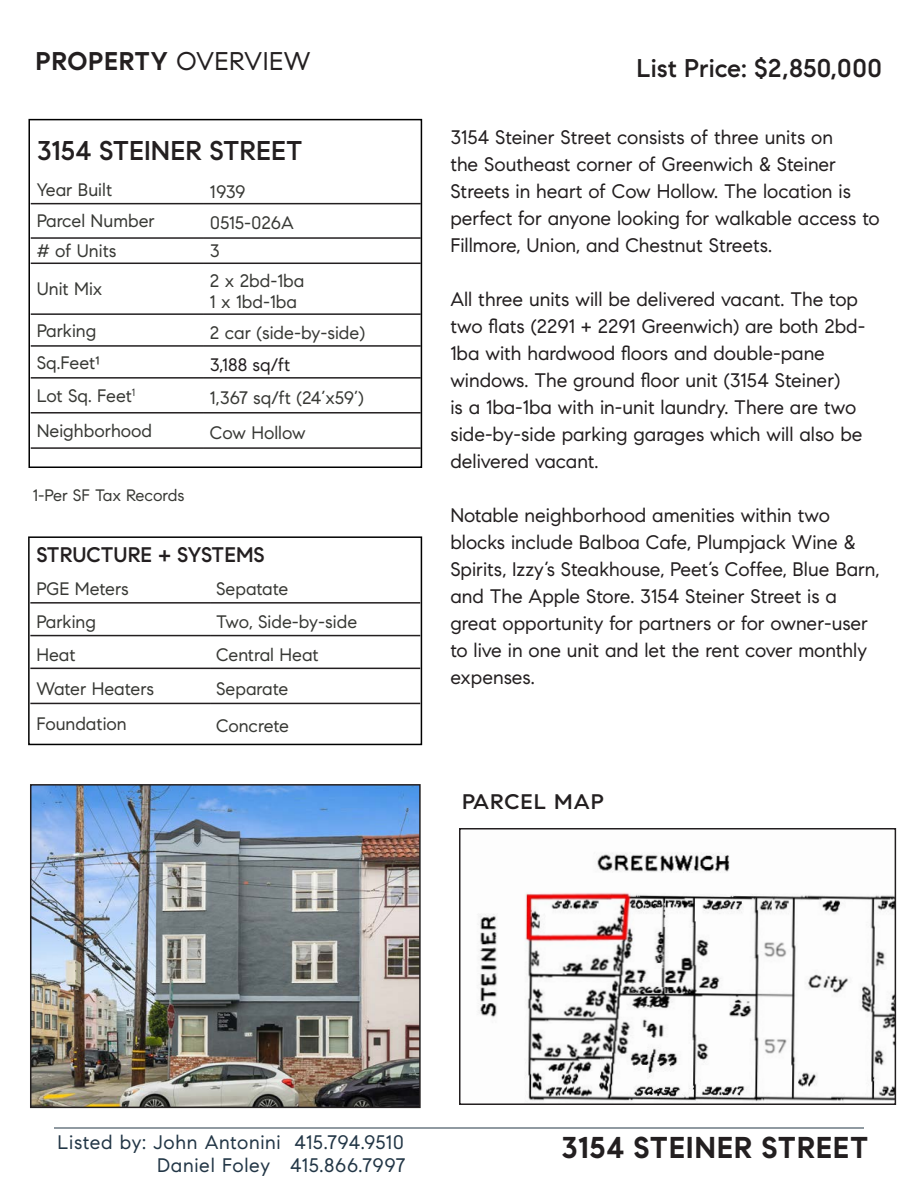
<style>
.page{position:relative;width:918px;height:1188px;background:#fff}
.page>*{position:absolute;margin:0;border:0;box-sizing:border-box;transform-origin:0 0}
.t1{font:700 30px "Compass Sans";letter-spacing:.02em;color:#231f20}
.t2{font:500 27px "Compass Sans";color:#231f20}
.t3{font:500 25.5px "Compass Sans";color:#231f20}
.t4{font:700 25.5px "Compass Sans";letter-spacing:.02em;color:#231f20}
.t5{font:500 21px "Compass Sans";color:#231f20}
.t6{font:500 21px "Compass Sans";letter-spacing:.04em;color:#231f20;scale:1.06 1}
.t7{font:19.5px/27px "Compass Sans";color:#231f20}
.t8{font:19.5px/23.4px "Compass Sans";letter-spacing:.035em;color:#223646;text-align:right}
.t9{font:18px "Compass Sans";color:#383935}
.t10{font:18px "Compass Sans";color:#231f20}
.t11{font:16.5px "Compass Sans";color:#383935}
.s1{font-weight:400}
</style>
<div class="page">
<hr style="left:54px;top:1128px;width:810px;height:1px;background:#233645">
<svg style="left:31px;top:202px;width:388px;height:1px"></svg>
<svg style="left:31px;top:204px;width:388px;height:59px"></svg>
<hr style="left:31px;top:203px;width:173px;height:1px;background:#231f20">
<hr style="left:204px;top:203px;width:217px;height:1px;background:#231f20">
<hr style="left:31px;top:237px;width:173px;height:2px;background:#231f20">
<hr style="left:204px;top:237px;width:217px;height:2px;background:#231f20">
<hr style="left:31px;top:263px;width:173px;height:1px;background:#231f20">
<hr style="left:204px;top:263px;width:217px;height:1px;background:#231f20">
<hr style="left:31px;top:313px;width:173px;height:2px;background:#231f20">
<hr style="left:204px;top:313px;width:217px;height:2px;background:#231f20">
<hr style="left:31px;top:345px;width:173px;height:2px;background:#231f20">
<hr style="left:204px;top:345px;width:217px;height:2px;background:#231f20">
<hr style="left:31px;top:377px;width:173px;height:2px;background:#231f20">
<hr style="left:204px;top:377px;width:217px;height:2px;background:#231f20">
<hr style="left:31px;top:412px;width:173px;height:2px;background:#231f20">
<hr style="left:204px;top:412px;width:217px;height:2px;background:#231f20">
<hr style="left:31px;top:447px;width:173px;height:2px;background:#231f20">
<hr style="left:204px;top:447px;width:217px;height:2px;background:#231f20">
<div style="left:28px;top:119px;width:394px;height:349px;border:2px solid #000"></div>
<svg style="left:31px;top:704px;width:388px;height:1px"></svg>
<svg style="left:31px;top:634px;width:388px;height:69px"></svg>
<hr style="left:30px;top:602px;width:180px;height:2px;background:#231f20">
<hr style="left:210px;top:602px;width:210px;height:2px;background:#231f20">
<hr style="left:30px;top:635px;width:180px;height:1px;background:#231f20">
<hr style="left:210px;top:635px;width:210px;height:1px;background:#231f20">
<hr style="left:30px;top:668px;width:180px;height:1px;background:#231f20">
<hr style="left:210px;top:668px;width:210px;height:1px;background:#231f20">
<hr style="left:30px;top:703px;width:180px;height:1px;background:#231f20">
<hr style="left:210px;top:703px;width:210px;height:1px;background:#231f20">
<div style="left:28px;top:536px;width:394px;height:209px;border:2px solid #000"></div>
<img style="left:478px;top:852px;width:415px;height:250px">
<div style="left:459px;top:828px;width:437px;height:277px;border:2px solid #231f20"></div>
<img style="left:33px;top:787px;width:385px;height:318px">
<div style="left:30px;top:784px;width:391px;height:324px;border:2px solid #231f20"></div>
<p class="t4" style="left:36px;top:45px;width:276px">PROPERTY <span class="s1">OVERVIEW</span></p>
<p class="t2" style="left:37px;top:135px;width:267px">3154 STEINER STREET</p>
<p class="t9" style="left:37px;top:179px;width:77px">Year Built</p>
<p class="t9" style="left:210px;top:181px;width:37px">1939</p>
<p class="t9" style="left:37px;top:210px;width:120px">Parcel Number</p>
<p class="t9" style="left:210px;top:212px;width:85px">0515-026A</p>
<p class="t9" style="left:37px;top:240px;width:81px"># of Units</p>
<p class="t9" style="left:210px;top:240px;width:11px">3</p>
<p class="t9" style="left:37px;top:278px;width:67px">Unit Mix</p>
<p class="t9" style="left:210px;top:270px;width:96px">2 x 2bd-1ba</p>
<p class="t9" style="left:210px;top:291px;width:89px">1 x 1bd-1ba</p>
<p class="t9" style="left:37px;top:320px;width:61px">Parking</p>
<p class="t9" style="left:210px;top:322px;width:157px">2 car (side-by-side)</p>
<p class="t9" style="left:37px;top:351px;width:65px">Sq.Feet¹</p>
<p class="t10" style="left:210px;top:353px;width:82px">3,188 sq/ft</p>
<p class="t9" style="left:37px;top:385px;width:100px">Lot Sq. Feet<sup>1</sup></p>
<p class="t9" style="left:210px;top:387px;width:155px">1,367 sq/ft (24’x59’)</p>
<p class="t9" style="left:37px;top:420px;width:117px">Neighborhood</p>
<p class="t9" style="left:210px;top:422px;width:97px">Cow Hollow</p>
<p class="t11" style="left:33px;top:485px;width:153px">1-Per SF Tax Records</p>
<p class="t5" style="left:36px;top:542px;width:230px">STRUCTURE + SYSTEMS</p>
<p class="t9" style="left:36px;top:578px;width:94px">PGE Meters</p>
<p class="t9" style="left:216px;top:578px;width:74px">Sepatate</p>
<p class="t9" style="left:36px;top:611px;width:61px">Parking</p>
<p class="t9" style="left:216px;top:611px;width:143px">Two, Side-by-side</p>
<p class="t9" style="left:36px;top:644px;width:41px">Heat</p>
<p class="t9" style="left:216px;top:644px;width:104px">Central Heat</p>
<p class="t9" style="left:36px;top:678px;width:119px">Water Heaters</p>
<p class="t9" style="left:216px;top:678px;width:74px">Separate</p>
<p class="t9" style="left:36px;top:713px;width:92px">Foundation</p>
<p class="t9" style="left:216px;top:715px;width:74px">Concrete</p>
<p class="t3" style="left:637px;top:53px;width:247px">List Price: $2,850,000</p>
<p class="t7" style="left:450px;top:124px;width:431px">3154 Steiner Street consists of three units on<br>the Southeast corner of Greenwich &amp; Steiner Streets in heart of Cow Hollow. The location is perfect for anyone looking for walkable access to Fillmore, Union, and Chestnut Streets.</p>
<p class="t7" style="left:450px;top:286px;width:417px">All three units will be delivered vacant. The top two flats (2291 + 2291 Greenwich) are both 2bd-1ba with hardwood floors and double-pane windows. The ground floor unit (3154 Steiner)<br>is a 1ba-1ba with in-unit laundry. There are two side-by-side parking garages which will also be delivered vacant.</p>
<p class="t7" style="left:450px;top:502px;width:431px">Notable neighborhood amenities within two blocks include Balboa Cafe, Plumpjack Wine &amp; Spirits, Izzy’s Steakhouse, Peet’s Coffee, Blue Barn, and The Apple Store. 3154 Steiner Street is a great opportunity for partners or for owner-user to live in one unit and let the rent cover monthly expenses.</p>
<p class="t6" style="left:462px;top:789px;width:135px">PARCEL MAP</p>
<p class="t8" style="left:58px;top:1130px;width:349px">Listed by: John Antonini 415.794.9510<br>Daniel Foley 415.866.7997</p>
<h1 class="t1" style="left:561px;top:1129px;width:309px">3154 STEINER STREET</h1>
</div>
